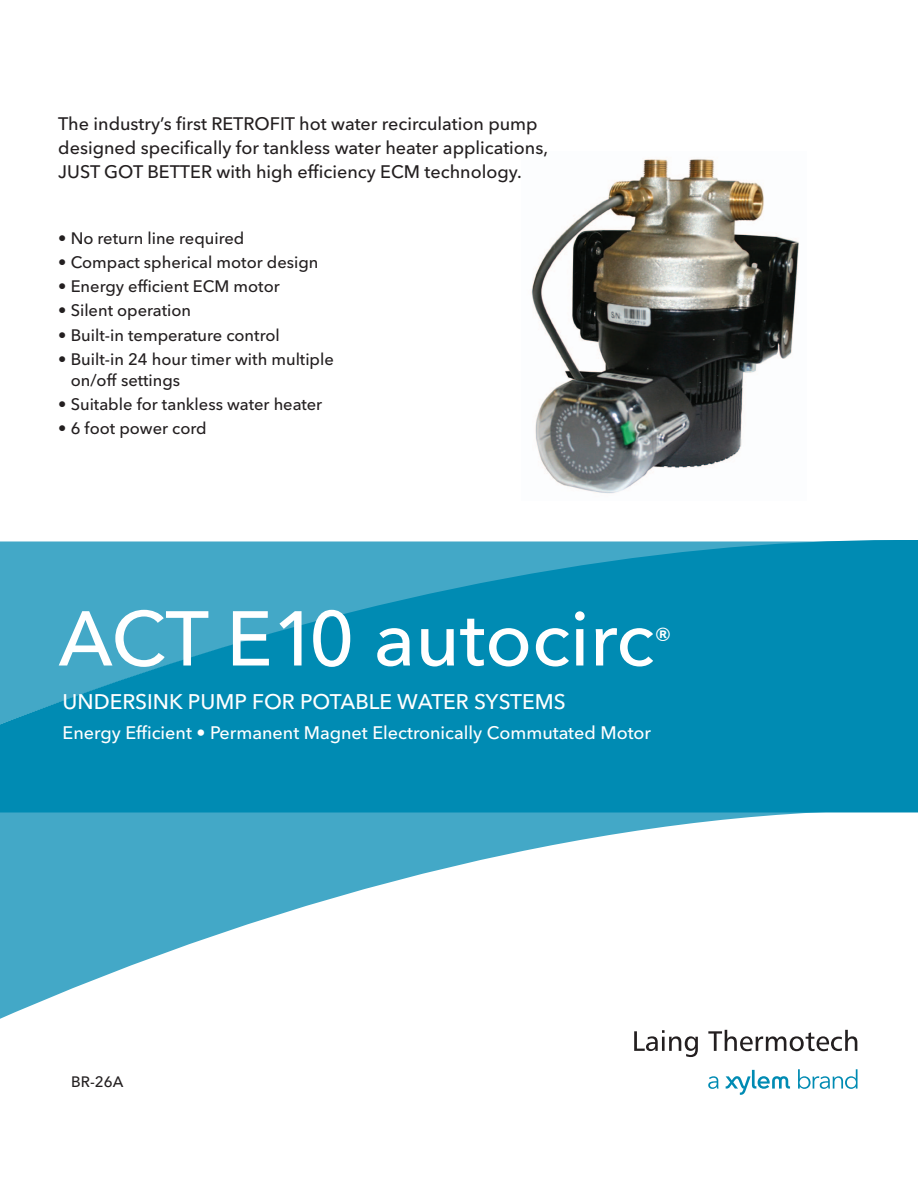
<style>
.page{position:relative;width:918px;height:1188px;background:#fff}
.page>*{position:absolute;margin:0;border:0;box-sizing:border-box;transform-origin:0 0}
.t1{font:500 76.8px "Avenir Next LT Pro";color:#fff}
.t2{font:500 29.7px "Avenir Next LT Pro";color:#fff}
.t3{font:500 21px "Avenir Next LT Pro";color:#fff}
.t4{font:500 18px/24px "Avenir Next LT Pro";color:#231f20}
.t5{font:500 18px "Avenir Next LT Pro";color:#fff}
.t6{font:500 16.5px/21px "Avenir Next LT Pro";color:#231f20}
.t7{font:500 15px "Avenir Next LT Pro";color:#231f20}
</style>
<div class="page">
<img style="left:531px;top:159px;width:268px;height:335px">
<svg style="left:0;top:812px;width:897px;height:207px"></svg>
<svg style="left:0;top:540px;width:918px;height:272px;background:#1092b7"></svg>
<svg style="left:634px;top:1030px;width:64px;height:27px"></svg>
<svg style="left:708px;top:1030px;width:149px;height:21px"></svg>
<svg style="left:708px;top:1076px;width:11px;height:13px"></svg>
<svg style="left:798px;top:1069px;width:60px;height:20px"></svg>
<svg style="left:726px;top:1070px;width:64px;height:25px"></svg>
<p class="t4" style="left:58px;top:112px;width:491px">The industry’s first RETROFIT hot water recirculation pump designed specifically for tankless water heater applications,<br>JUST GOT BETTER with high efficiency ECM technology.</p>
<p class="t6" style="left:58px;top:227px;width:187px">• No return line required</p>
<p class="t6" style="left:58px;top:252px;width:262px">• Compact spherical motor design</p>
<p class="t6" style="left:58px;top:276px;width:223px">• Energy efficient ECM motor</p>
<p class="t6" style="left:58px;top:300px;width:134px">• Silent operation</p>
<p class="t6" style="left:58px;top:324px;width:223px">• Built-in temperature control</p>
<p class="t6" style="left:71px;top:349px;width:265px;text-indent:-12px">• Built-in 24 hour timer with multiple on/off settings</p>
<p class="t6" style="left:58px;top:394px;width:265px">• Suitable for tankless water heater</p>
<p class="t6" style="left:58px;top:418px;width:150px">• 6 foot power cord</p>
<h1 class="t1" style="left:58px;top:592px;width:597px">ACT E10 autocirc</h1>
<h2 class="t2" style="left:654px;top:620px;width:19px">®</h2>
<p class="t3" style="left:63px;top:689px;width:505px">UNDERSINK PUMP FOR POTABLE WATER SYSTEMS</p>
<p class="t5" style="left:63px;top:722px;width:590px">Energy Efficient • Permanent Magnet Electronically Commutated Motor</p>
<p class="t7" style="left:71px;top:1073px;width:54px">BR-26A</p>
</div>
